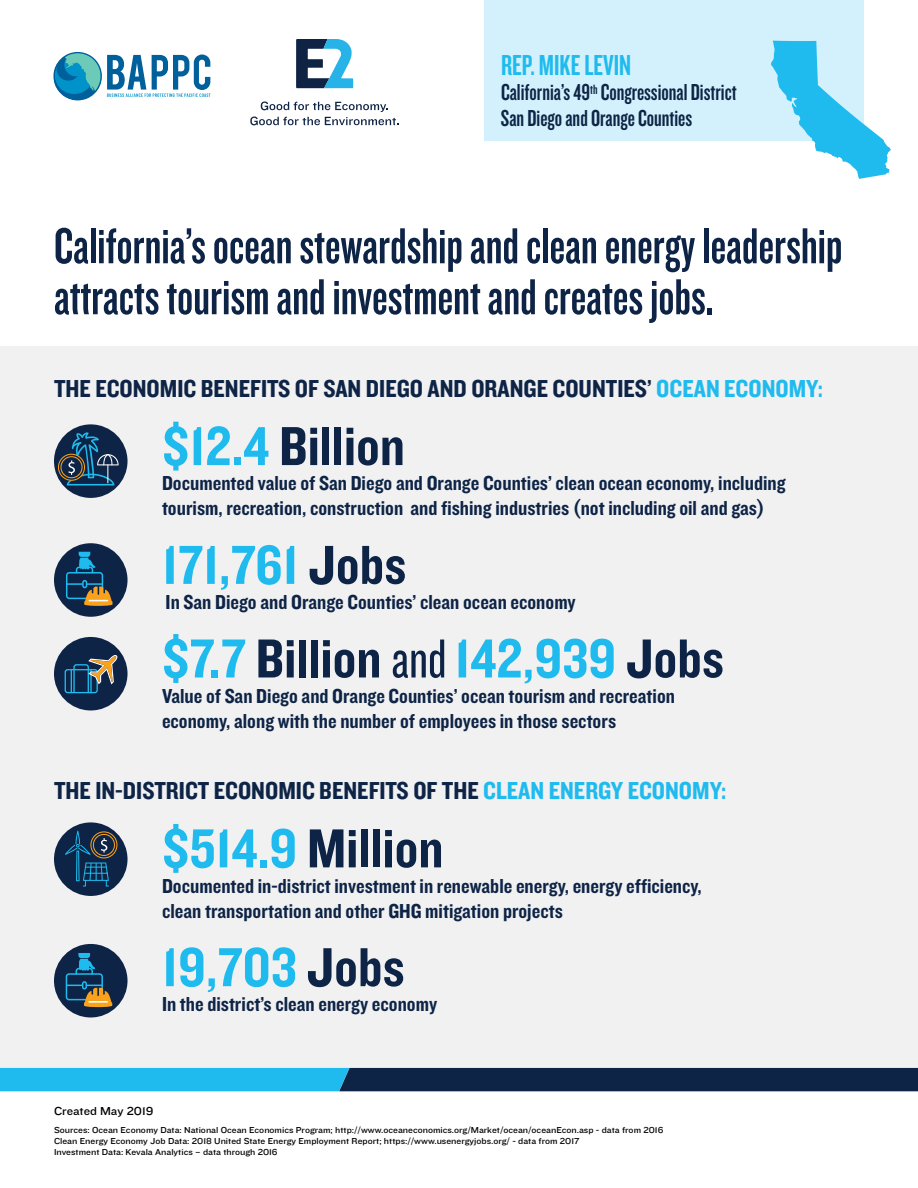
<style>
.page{position:relative;width:918px;height:1188px;background:#fff}
.page>*{position:absolute;margin:0;border:0;box-sizing:border-box;transform-origin:0 0}
.t1{font:57px "Knockout 50 Welterweight";color:#1fbbee}
.t2{font:57px "Knockout 50 Welterweight";color:#0e2446}
.t3{font:52.5px/51px "Knockout 48 Featherweight";color:#0e2446}
.t4{font:30px "Knockout 48 Featherweight";color:#1fbbee}
.t5{font:25.5px "Knockout 50 Welterweight";color:#0e2446}
.t6{font:24px/25.5px "Knockout 48 Featherweight";color:#0e2446}
.t7{font:21px/25.2px "Knockout 50 Welterweight";color:#0e2446}
.t8{font:12px "Knockout 32 Junior Cruisewt";color:#000}
.t9{font:9px/10.8px "Knockout 32 Junior Cruisewt";color:#000}
.s1{color:#1fbbee}
.s2{color:#0e2446}
.s3{font-family:"Knockout 28 Junior Feathrwt";color:#0e2446}
</style>
<div class="page">
<div style="left:0;top:346px;width:918px;height:734px;background:#f1f1f2"></div>
<svg style="left:53px;top:51px;width:158px;height:50px"></svg>
<svg style="left:0;top:1068px;width:918px;height:23px;background:#145c84"></svg>
<div style="left:54px;top:424px;width:74px;height:74px;background:#0e2446;border-radius:50%"></div>
<svg style="left:58px;top:432px;width:61px;height:54px"></svg>
<div style="left:54px;top:543px;width:74px;height:74px;background:#0e2446;border-radius:50%"></div>
<div style="left:66px;top:572px;width:37px;height:27px;border:1px solid #1fbbee;border-radius:3px"></div>
<div style="left:82px;top:580px;width:5px;height:8px;border:1px solid #1fbbee;border-radius:2px"></div>
<svg style="left:75px;top:552px;width:21px;height:22px"></svg>
<svg style="left:67px;top:583px;width:46px;height:23px"></svg>
<div style="left:54px;top:637px;width:74px;height:73px;background:#0e2446;border-radius:50%"></div>
<div style="left:65px;top:669px;width:33px;height:24px;border:1px solid #1fbbee;border-radius:2px"></div>
<svg style="left:71px;top:655px;width:47px;height:38px"></svg>
<div style="left:54px;top:822px;width:74px;height:74px;background:#0e2446;border-radius:50%"></div>
<svg style="left:65px;top:831px;width:52px;height:56px"></svg>
<div style="left:54px;top:944px;width:74px;height:73px;background:#0e2446;border-radius:50%"></div>
<div style="left:66px;top:973px;width:37px;height:27px;border:1px solid #1fbbee;border-radius:3px"></div>
<div style="left:82px;top:981px;width:5px;height:8px;border:1px solid #1fbbee;border-radius:2px"></div>
<svg style="left:75px;top:953px;width:20px;height:22px"></svg>
<svg style="left:66px;top:985px;width:46px;height:22px"></svg>
<hr style="left:88px;top:1001px;width:20px;height:2px;background:#fff">
<svg style="left:250px;top:101px;width:148px;height:24px"></svg>
<svg style="left:296px;top:39px;width:57px;height:49px"></svg>
<div style="left:484px;top:0;width:380px;height:140px;background:#d2f1fc"></div>
<svg style="left:771px;top:41px;width:120px;height:138px"></svg>
<h3 class="t4" style="left:501px;top:47px;width:132px">REP. MIKE LEVIN</h3>
<p class="t6" style="left:501px;top:79px;width:237px">California’s 49<sup>th</sup> Congressional District<br>San Diego and Orange Counties</p>
<h2 class="t3" style="left:54px;top:219px;width:790px">California’s ocean stewardship and clean energy leadership attracts tourism and investment and creates jobs.</h2>
<p class="t5" style="left:54px;top:371px;width:770px">THE ECONOMIC BENEFITS OF SAN DIEGO AND ORANGE COUNTIES’ <span class="s1">OCEAN ECONOMY:</span></p>
<h1 class="t2" style="left:162px;top:409px;width:244px"><span class="s1">$12.4</span> Billion</h1>
<p class="t7" style="left:162px;top:470px;width:625px">Documented value of San Diego and Orange Counties’ clean ocean economy, including tourism, recreation, construction and fishing industries (not including oil and gas)</p>
<h1 class="t1" style="left:162px;top:527px;width:246px">171,761 <span class="s2">Jobs</span></h1>
<p class="t7" style="left:166px;top:589px;width:412px">In San Diego and Orange Counties’ clean ocean economy</p>
<h1 class="t1" style="left:162px;top:621px;width:564px">$7.7 <span class="s2">Billion</span> <span class="s3">and</span> 142,939 <span class="s2">Jobs</span></h1>
<p class="t7" style="left:162px;top:682px;width:515px">Value of San Diego and Orange Counties’ ocean tourism and recreation economy, along with the number of employees in those sectors</p>
<p class="t5" style="left:54px;top:774px;width:674px">THE IN-DISTRICT ECONOMIC BENEFITS OF THE <span class="s1">CLEAN ENERGY ECONOMY:</span></p>
<h1 class="t2" style="left:162px;top:811px;width:283px"><span class="s1">$514.9</span> Million</h1>
<p class="t7" style="left:162px;top:872px;width:541px">Documented in-district investment in renewable energy, energy efficiency, clean transportation and other GHG mitigation projects</p>
<h1 class="t1" style="left:162px;top:930px;width:244px">19,703 <span class="s2">Jobs</span></h1>
<p class="t7" style="left:162px;top:991px;width:277px">In the district’s clean energy economy</p>
<p class="t8" style="left:54px;top:1103px;width:101px">Created May 2019</p>
<p class="t9" style="left:54px;top:1124px;width:611px">Sources: Ocean Economy Data: National Ocean Economics Program; http://www.oceaneconomics.org/Market/ocean/oceanEcon.asp - data from 2016<br>Clean Energy Economy Job Data: 2018 United State Energy Employment Report; https://www.usenergyjobs.org/ - data from 2017<br>Investment Data: Kevala Analytics – data through 2016</p>
</div>
